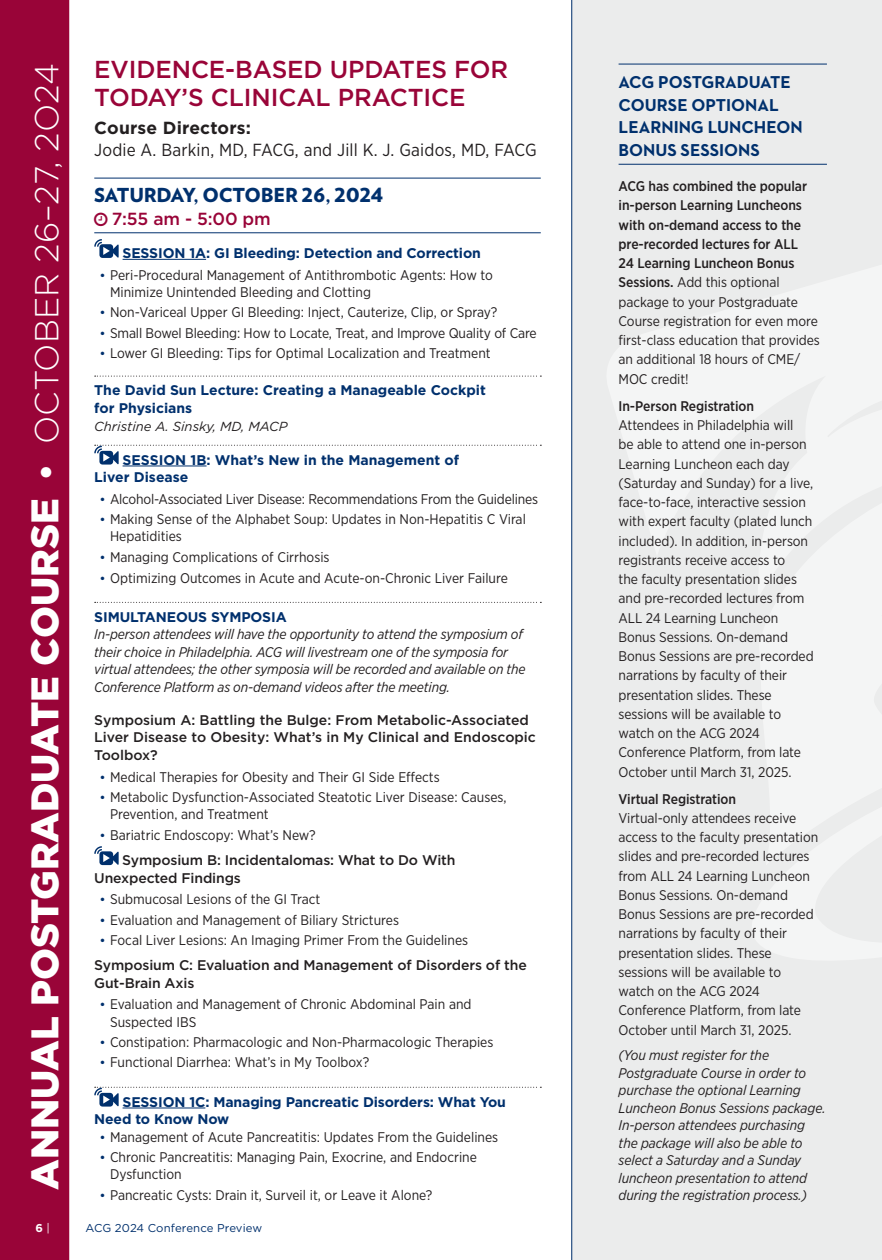
<style>
.page{position:relative;width:882px;height:1260px;background:#fff}
.page>*{position:absolute;margin:0;border:0;box-sizing:border-box;transform-origin:0 0}
.t1{font:900 38.5px "Gotham";color:#fff}
.t2{font:300 33.25px "Gotham";color:#fff}
.t3{font:500 24.5px/28px "Gotham";letter-spacing:-.005em;color:#990438}
.t4{font:900 19.25px "Verlag";letter-spacing:-.01em;color:#00306d}
.t5{font:700 17.5px/22.8px "Neutraface 2 Text";color:#00306d}
.t6{font:17.5px "Gotham Narrow";letter-spacing:.01em;color:#231f20}
.t7{font:700 17.5px "Gotham";letter-spacing:.01em;color:#231f20}
.t8{font:500 17.5px "Gotham";letter-spacing:-.01em;color:#990438}
.t9{font:14px/19.2px "Gotham Narrow";letter-spacing:-.005em;color:#231f20}
.t10{font:italic 14px/17.5px "Gotham Narrow";letter-spacing:-.01em;color:#231f20}
.t11{font:500 14px/17.5px "Gotham";letter-spacing:-.01em;color:#231f20}
.t12{font:700 14px/17.5px "Gotham";letter-spacing:-.01em;color:#00306d}
.t13{font:500 14px "Gotham Narrow";letter-spacing:-.005em;color:#231f20}
.t14{font:italic 13.12px "Gotham";color:#231f20}
.t15{font:11.38px "Gotham";color:#00306d}
.t16{font:700 11.38px "Gotham";color:#fff}
.s1{font-weight:700;font-size:35px}
.s2{font-weight:400}
.s3{font-family:"Gotham";font-size:13.12px;color:#00306d}
.s4{font-weight:500}
</style>
<div class="page">
<div style="left:572px;top:0;width:310px;height:1260px;background:#ebecec"></div>
<div style="left:0;top:0;width:70px;height:1260px;background:#990438"></div>
<hr style="left:619px;top:64px;width:208px;height:1px;background:#00306d">
<hr style="left:619px;top:164px;width:208px;height:1px;background:#00306d">
<hr style="left:94px;top:178px;width:447px;height:1px;background:#00306d">
<hr style="left:94px;top:232px;width:447px;height:1px;background:#00306d">
<hr style="left:123px;top:259px;width:83px;height:1px;background:#00306d">
<svg style="left:95px;top:376px;width:446px;height:1px"></svg>
<hr style="left:123px;top:466px;width:84px;height:1px;background:#00306d">
<svg style="left:95px;top:602px;width:446px;height:1px"></svg>
<hr style="left:123px;top:1108px;width:82px;height:1px;background:#00306d">
<svg style="left:94px;top:239px;width:25px;height:19px"></svg>
<svg style="left:94px;top:445px;width:447px;height:20px"></svg>
<svg style="left:94px;top:846px;width:25px;height:19px"></svg>
<svg style="left:94px;top:1087px;width:447px;height:20px"></svg>
<hr style="left:571px;top:0;width:1px;height:1260px;background:#00306d">
<p class="t2" style="left:26px;top:481px;width:419px;rotate:-90deg"><span class="s1">•</span> OCTOBER 26–27, 2O24</p>
<p class="t1" style="left:18px;top:1190px;width:693px;rotate:-90deg">ANNUAL POSTGRADUATE COURSE</p>
<p class="t16" style="left:35px;top:1220px;width:16px">6 <span class="s2">|</span></p>
<p class="t3" style="left:94px;top:55px;width:416px">EVIDENCE-BASED UPDATES FOR<br>TODAY’S CLINICAL PRACTICE</p>
<p class="t7" style="left:94px;top:116px;width:158px">Course Directors:</p>
<p class="t6" style="left:94px;top:139px;width:444px">Jodie A. Barkin, MD, FACG, and Jill K. J. Gaidos, MD, FACG</p>
<p class="t4" style="left:94px;top:179px;width:291px">SATURDAY, OCTOBER 26, 2024</p>
<p class="t8" style="left:112px;top:207px;width:161px">7:55 am - 5:00 pm</p>
<p class="t12" style="left:123px;top:244px;width:360px">SESSION 1A: GI Bleeding: Detection and Correction</p>
<p class="t9" style="left:110px;top:266px;width:385px;line-height:17.5px;text-indent:-10px"><span class="s3">•</span> Peri-Procedural Management of Antithrombotic Agents: How to<br>Minimize Unintended Bleeding and Clotting</p>
<p class="t9" style="left:100px;top:303px;width:399px"><span class="s3">•</span> Non-Variceal Upper GI Bleeding: Inject, Cauterize, Clip, or Spray?</p>
<p class="t9" style="left:100px;top:323px;width:439px"><span class="s3">•</span> Small Bowel Bleeding: How to Locate, Treat, and Improve Quality of Care</p>
<p class="t9" style="left:100px;top:343px;width:393px"><span class="s3">•</span> Lower GI Bleeding: Tips for Optimal Localization and Treatment</p>
<p class="t12" style="left:94px;top:381px;width:393px">The David Sun Lecture: Creating a Manageable Cockpit for Physicians</p>
<p class="t14" style="left:94px;top:418px;width:195px">Christine A. Sinsky, MD, MACP</p>
<p class="t12" style="left:94px;top:451px;width:366px;text-indent:28px">SESSION 1B: What’s New in the Management of<br>Liver Disease</p>
<p class="t9" style="left:100px;top:489px;width:440px"><span class="s3">•</span> Alcohol-Associated Liver Disease: Recommendations From the Guidelines</p>
<p class="t9" style="left:110px;top:510px;width:417px;line-height:17.5px;text-indent:-10px"><span class="s3">•</span> Making Sense of the Alphabet Soup: Updates in Non-Hepatitis C Viral<br>Hepatidities</p>
<p class="t9" style="left:100px;top:547px;width:231px"><span class="s3">•</span> Managing Complications of Cirrhosis</p>
<p class="t9" style="left:100px;top:568px;width:410px"><span class="s3">•</span> Optimizing Outcomes in Acute and Acute-on-Chronic Liver Failure</p>
<p class="t12" style="left:94px;top:608px;width:194px">SIMULTANEOUS SYMPOSIA</p>
<p class="t10" style="left:94px;top:625px;width:433px">In-person attendees will have the opportunity to attend the symposium of their choice in Philadelphia. ACG will livestream one of the symposia for virtual attendees; the other symposia will be recorded and available on the Conference Platform as on-demand videos after the meeting.</p>
<p class="t11" style="left:94px;top:711px;width:443px">Symposium A: Battling the Bulge: From Metabolic-Associated<br>Liver Disease to Obesity: What’s in My Clinical and Endoscopic<br>Toolbox?</p>
<p class="t9" style="left:100px;top:767px;width:342px"><span class="s3">•</span> Medical Therapies for Obesity and Their GI Side Effects</p>
<p class="t9" style="left:110px;top:788px;width:398px;line-height:17.5px;text-indent:-10px"><span class="s3">•</span> Metabolic Dysfunction-Associated Steatotic Liver Disease: Causes,<br>Prevention, and Treatment</p>
<p class="t9" style="left:100px;top:825px;width:218px"><span class="s3">•</span> Bariatric Endoscopy: What’s New?</p>
<p class="t11" style="left:94px;top:851px;width:363px;text-indent:28px">Symposium B: Incidentalomas: What to Do With<br>Unexpected Findings</p>
<p class="t9" style="left:100px;top:889px;width:222px"><span class="s3">•</span> Submucosal Lesions of the GI Tract</p>
<p class="t9" style="left:100px;top:910px;width:301px"><span class="s3">•</span> Evaluation and Management of Biliary Strictures</p>
<p class="t9" style="left:100px;top:930px;width:370px"><span class="s3">•</span> Focal Liver Lesions: An Imaging Primer From the Guidelines</p>
<p class="t11" style="left:94px;top:956px;width:434px">Symposium C: Evaluation and Management of Disorders of the<br>Gut-Brain Axis</p>
<p class="t9" style="left:110px;top:995px;width:363px;line-height:17.5px;text-indent:-10px"><span class="s3">•</span> Evaluation and Management of Chronic Abdominal Pain and<br>Suspected IBS</p>
<p class="t9" style="left:100px;top:1032px;width:395px"><span class="s3">•</span> Constipation: Pharmacologic and Non-Pharmacologic Therapies</p>
<p class="t9" style="left:100px;top:1053px;width:271px"><span class="s3">•</span> Functional Diarrhea: What’s in My Toolbox?</p>
<p class="t12" style="left:94px;top:1093px;width:413px;text-indent:28px">SESSION 1C: Managing Pancreatic Disorders: What You<br>Need to Know Now</p>
<p class="t9" style="left:100px;top:1127px;width:400px"><span class="s3">•</span> Management of Acute Pancreatitis: Updates From the Guidelines</p>
<p class="t9" style="left:110px;top:1148px;width:368px;line-height:17.5px;text-indent:-10px"><span class="s3">•</span> Chronic Pancreatitis: Managing Pain, Exocrine, and Endocrine<br>Dysfunction</p>
<p class="t9" style="left:100px;top:1185px;width:334px"><span class="s3">•</span> Pancreatic Cysts: Drain it, Surveil it, or Leave it Alone?</p>
<p class="t15" style="left:85px;top:1220px;width:178px">ACG 2024 Conference Preview</p>
<p class="t5" style="left:619px;top:70px;width:186px">ACG POSTGRADUATE<br>COURSE OPTIONAL<br>LEARNING LUNCHEON<br>BONUS SESSIONS</p>
<p class="t9" style="left:619px;top:176px;width:203px"><span class="s4">ACG has combined the popular in-person Learning Luncheons with on-demand access to the pre-recorded lectures for ALL<br>24 Learning Luncheon Bonus<br>Sessions.</span> Add this optional package to your Postgraduate<br>Course registration for even more first-class education that provides an additional 18 hours of CME/<br>MOC credit!</p>
<p class="t13" style="left:619px;top:397px;width:137px">In-Person Registration</p>
<p class="t9" style="left:619px;top:415px;width:197px">Attendees in Philadelphia will<br>be able to attend one in-person<br>Learning Luncheon each day (Saturday and Sunday) for a live, face-to-face, interactive session with expert faculty (plated lunch included). In addition, in-person registrants receive access to<br>the faculty presentation slides and pre-recorded lectures from<br>ALL 24 Learning Luncheon<br>Bonus Sessions. On-demand<br>Bonus Sessions are pre-recorded narrations by faculty of their presentation slides. These sessions will be available to watch on the ACG 2024<br>Conference Platform, from late<br>October until March 31, 2025.</p>
<p class="t13" style="left:619px;top:790px;width:119px">Virtual Registration</p>
<p class="t9" style="left:619px;top:808px;width:201px">Virtual-only attendees receive access to the faculty presentation slides and pre-recorded lectures from ALL 24 Learning Luncheon<br>Bonus Sessions. On-demand<br>Bonus Sessions are pre-recorded narrations by faculty of their presentation slides. These sessions will be available to watch on the ACG 2024<br>Conference Platform, from late<br>October until March 31, 2025.</p>
<p class="t10" style="left:619px;top:1046px;width:208px">(You must register for the<br>Postgraduate Course in order to purchase the optional Learning<br>Luncheon Bonus Sessions package.<br>In-person attendees purchasing the package will also be able to select a Saturday and a Sunday luncheon presentation to attend during the registration process.)</p>
</div>
